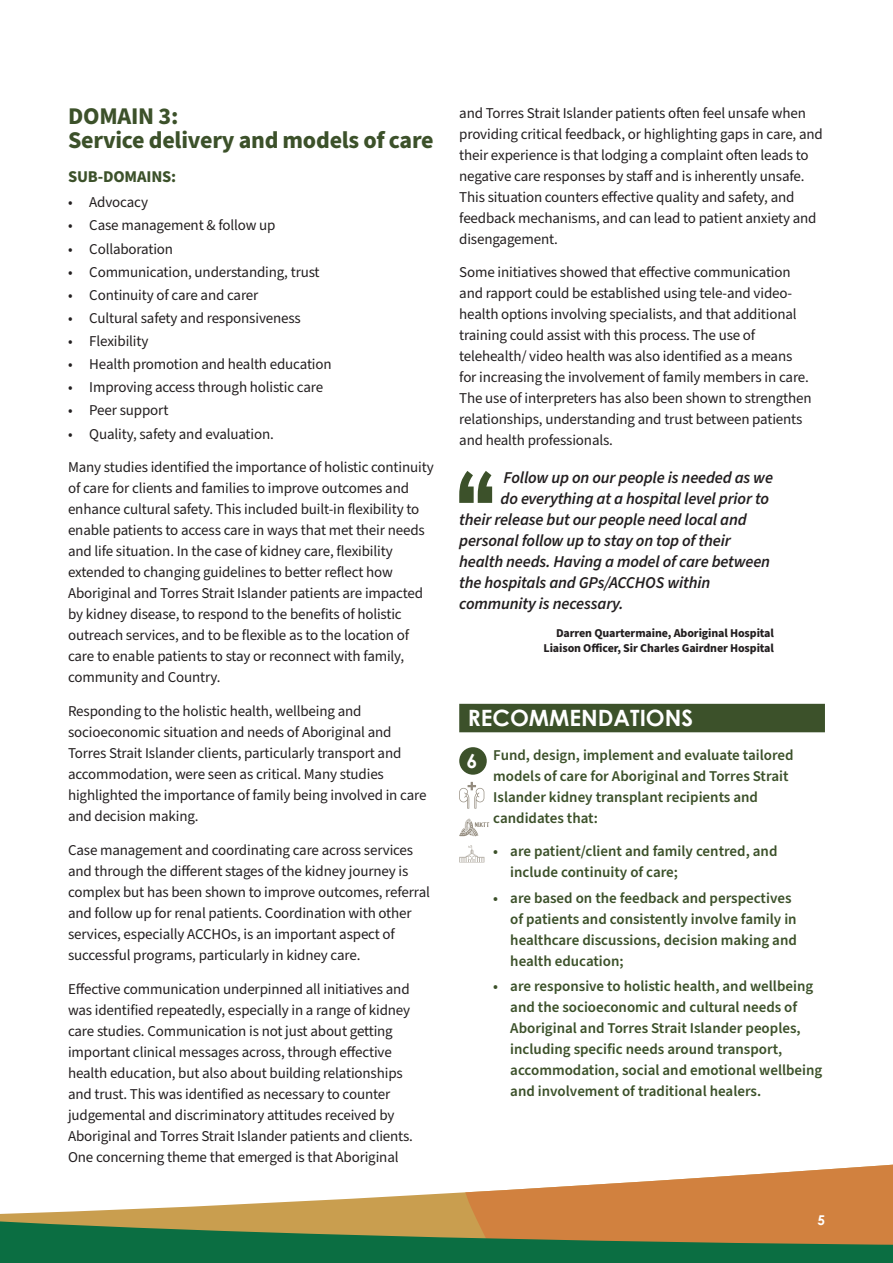
<style>
.page{position:relative;width:893px;height:1263px;background:#fff}
.page>*{position:absolute;margin:0;border:0;box-sizing:border-box;transform-origin:0 0}
.subhead_large{font:700 24px/24px "Source Sans Pro";letter-spacing:-.01em;color:#3c512a}
.recommend_head{font:700 22.5px "Century Gothic";color:#fff}
.BODY{font:700 19.5px "Century Gothic";color:#fff}
.BODY-2{font:italic 600 16.5px "Source Sans Pro";letter-spacing:-.01em;color:#231f20}
.BODY-3{font:700 16.5px "Source Sans Pro";letter-spacing:-.01em;color:#3c512a}
.BODY-4{font:15px/21px "Source Sans Pro";letter-spacing:-.01em;color:#231f20}
.BODY-5{font:600 15px/21px "Source Sans Pro";color:#3c512a}
.recommendations{font:600 15px/21px "Source Sans Pro";color:#3c512a}
.t1{font:700 13.5px "Century Gothic";color:#fff}
.BODY-6{font:700 12px/15px "Source Sans Pro";letter-spacing:-.01em;color:#231f20;text-align:right}
</style>
<div class="page">
<div style="left:459px;top:704px;width:366px;height:28px;background:#3c512a"></div>
<svg style="left:459px;top:471px;width:33px;height:32px"></svg>
<div style="left:459px;top:747px;width:28px;height:28px;background:#3c512a;border-radius:50%"></div>
<svg style="left:459px;top:845px;width:25px;height:17px"></svg>
<svg style="left:459px;top:818px;width:30px;height:18px"></svg>
<svg style="left:459px;top:782px;width:25px;height:26px"></svg>
<svg style="left:803px;top:1164px;width:90px;height:7px"></svg>
<svg style="left:0;top:1171px;width:893px;height:92px"></svg>
<p class="subhead_large" style="left:68px;top:105px;width:367px">DOMAIN 3:<br>Service delivery and models of care</p>
<p class="BODY-3" style="left:68px;top:165px;width:110px">SUB-DOMAINS:</p>
<p class="BODY-4" style="left:68px;top:192px;width:81px">• Advocacy</p>
<p class="BODY-4" style="left:68px;top:215px;width:209px">• Case management &amp; follow up</p>
<p class="BODY-4" style="left:68px;top:239px;width:107px">• Collaboration</p>
<p class="BODY-4" style="left:68px;top:262px;width:253px">• Communication, understanding, trust</p>
<p class="BODY-4" style="left:68px;top:285px;width:192px">• Continuity of care and carer</p>
<p class="BODY-4" style="left:68px;top:308px;width:234px">• Cultural safety and responsiveness</p>
<p class="BODY-4" style="left:68px;top:331px;width:82px">• Flexibility</p>
<p class="BODY-4" style="left:68px;top:354px;width:265px">• Health promotion and health education</p>
<p class="BODY-4" style="left:68px;top:377px;width:257px">• Improving access through holistic care</p>
<p class="BODY-4" style="left:68px;top:400px;width:102px">• Peer support</p>
<p class="BODY-4" style="left:68px;top:424px;width:207px">• Quality, safety and evaluation.</p>
<p class="BODY-4" style="left:68px;top:457px;width:367px">Many studies identified the importance of holistic continuity of care for clients and families to improve outcomes and enhance cultural safety. This included built-in flexibility to enable patients to access care in ways that met their needs and life situation. In the case of kidney care, flexibility extended to changing guidelines to better reflect how Aboriginal and Torres Strait Islander patients are impacted by kidney disease, to respond to the benefits of holistic outreach services, and to be flexible as to the location of care to enable patients to stay or reconnect with family, community and Country.</p>
<p class="BODY-4" style="left:68px;top:701px;width:360px">Responding to the holistic health, wellbeing and socioeconomic situation and needs of Aboriginal and Torres Strait Islander clients, particularly transport and accommodation, were seen as critical. Many studies highlighted the importance of family being involved in care and decision making.</p>
<p class="BODY-4" style="left:68px;top:840px;width:363px">Case management and coordinating care across services and through the different stages of the kidney journey is complex but has been shown to improve outcomes, referral and follow up for renal patients. Coordination with other services, especially ACCHOs, is an important aspect of successful programs, particularly in kidney care.</p>
<p class="BODY-4" style="left:68px;top:979px;width:346px">Effective communication underpinned all initiatives and was identified repeatedly, especially in a range of kidney care studies. Communication is not just about getting important clinical messages across, through effective health education, but also about building relationships and trust. This was identified as necessary to counter judgemental and discriminatory attitudes received by Aboriginal and Torres Strait Islander patients and clients.<br>One concerning theme that emerged is that Aboriginal</p>
<p class="BODY-4" style="left:459px;top:103px;width:365px">and Torres Strait Islander patients often feel unsafe when providing critical feedback, or highlighting gaps in care, and their experience is that lodging a complaint often leads to negative care responses by staff and is inherently unsafe.<br>This situation counters effective quality and safety, and feedback mechanisms, and can lead to patient anxiety and disengagement.</p>
<p class="BODY-4" style="left:459px;top:262px;width:354px">Some initiatives showed that effective communication and rapport could be established using tele-and video&shy;health options involving specialists, and that additional training could assist with this process. The use of telehealth/ video health was also identified as a means for increasing the involvement of family members in care.<br>The use of interpreters has also been shown to strengthen relationships, understanding and trust between patients and health professionals.</p>
<p class="BODY-2" style="left:504px;top:467px;width:271px">Follow up on our people is needed as we</p>
<p class="BODY-2" style="left:501px;top:488px;width:270px">do everything at a hospital level prior to</p>
<p class="BODY-2" style="left:459px;top:509px;width:289px">their release but our people need local and</p>
<p class="BODY-2" style="left:459px;top:530px;width:273px">personal follow up to stay on top of their</p>
<p class="BODY-2" style="left:459px;top:551px;width:312px">health needs. Having a model of care between</p>
<p class="BODY-2" style="left:459px;top:572px;width:253px">the hospitals and GPs/ACCHOS within</p>
<p class="BODY-2" style="left:459px;top:593px;width:166px">community is necessary.</p>
<p class="BODY-6" style="left:544px;top:626px;width:232px">Darren Quartermaine, Aboriginal Hospital<br>Liaison Officer, Sir Charles Gairdner Hospital</p>
<p class="recommend_head" style="left:468px;top:704px;width:227px">RECOMMENDATIONS</p>
<p class="BODY" style="left:467px;top:749px;width:12px">6</p>
<p class="recommendations" style="left:493px;top:745px;width:302px">Fund, design, implement and evaluate tailored models of care for Aboriginal and Torres Strait Islander kidney transplant recipients and candidates that:</p>
<p class="BODY-5" style="left:510px;top:841px;width:269px;text-indent:-17px">• are patient/client and family centred, and include continuity of care;</p>
<p class="BODY-5" style="left:510px;top:888px;width:288px;text-indent:-17px">• are based on the feedback and perspectives of patients and consistently involve family in healthcare discussions, decision making and health education;</p>
<p class="BODY-5" style="left:510px;top:976px;width:314px;text-indent:-17px">• are responsive to holistic health, and wellbeing and the socioeconomic and cultural needs of Aboriginal and Torres Strait Islander peoples, including specific needs around transport, accommodation, social and emotional wellbeing and involvement of traditional healers.</p>
<p class="t1" style="left:817px;top:1211px;width:9px">5</p>
</div>
